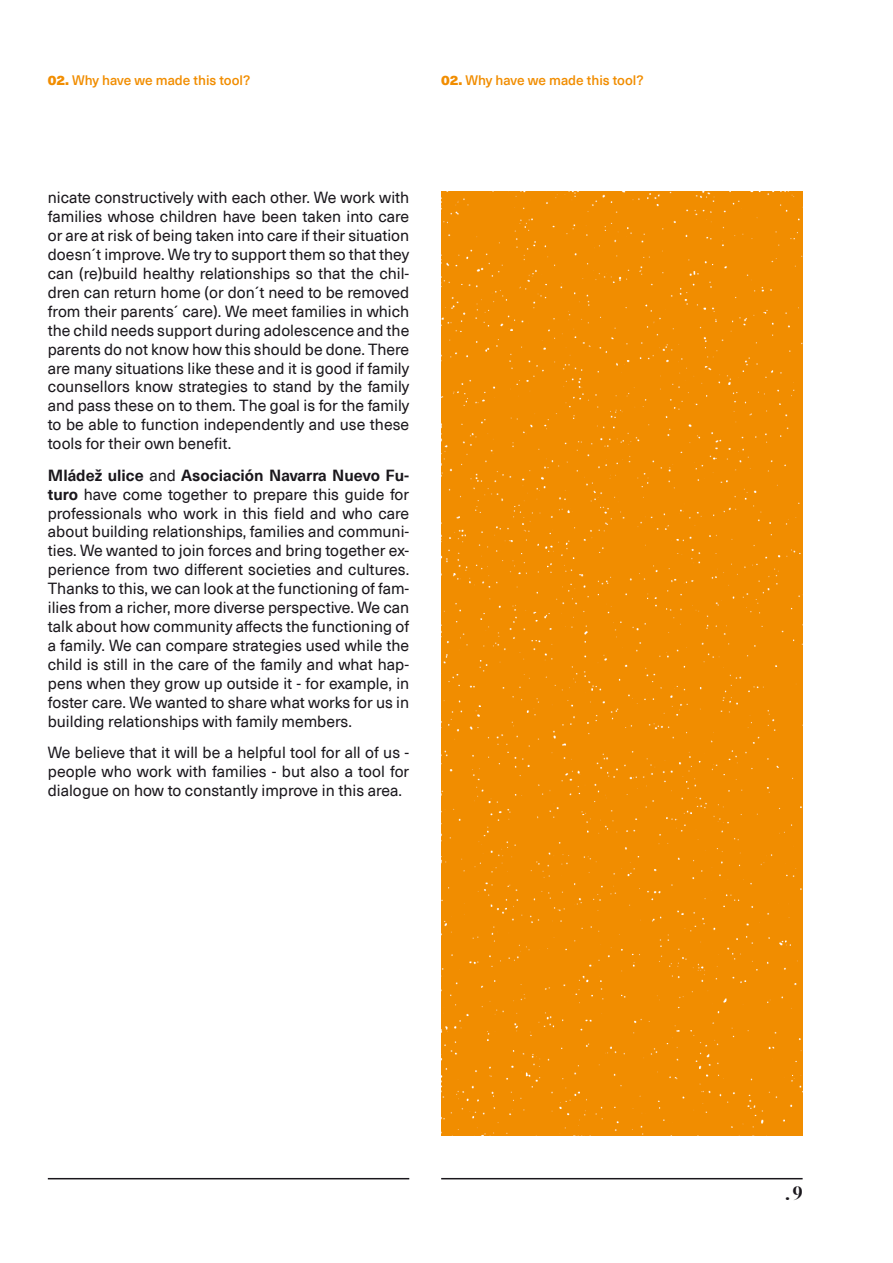
<style>
.page{position:relative;width:893px;height:1263px;background:#fff}
.page>*{position:absolute;margin:0;border:0;box-sizing:border-box;transform-origin:0 0}
.t1{font:19.5px "Sliced Semi Bold Title";color:#1a171c}
.t2{font:15.75px/18.9px "Neue Haas Unica Pro";color:#1a171c;text-align:justify}
.t3{font:500 13.5px "Neue Haas Unica Pro";color:#f18d00}
.s1{font-weight:900}
.s2{font-weight:700}
</style>
<div class="page">
<div style="left:441px;top:191px;width:362px;height:944px;background:#f18d00"></div>
<hr style="left:48px;top:1178px;width:361px;height:1px;background:#1a171c">
<hr style="left:441px;top:1178px;width:362px;height:1px;background:#1a171c">
<p class="t3" style="left:48px;top:72px;width:204px"><span class="s1">02.</span> Why have we made this tool?</p>
<p class="t3" style="left:441px;top:72px;width:204px"><span class="s1">02.</span> Why have we made this tool?</p>
<p class="t2" style="left:48px;top:189px;width:363px">nicate constructively with each other. We work with families whose children have been taken into care or are at risk of being taken into care if their situation doesn´t improve. We try to support them so that they can (re)build healthy relationships so that the chil&shy;dren can return home (or don´t need to be removed from their parents´ care). We meet families in which the child needs support during adolescence and the parents do not know how this should be done. There are many situations like these and it is good if family counsellors know strategies to stand by the family and pass these on to them. The goal is for the family to be able to function independently and use these tools for their own benefit.</p>
<p class="t2" style="left:48px;top:466px;width:363px"><span class="s2">Mládež ulice</span> and <span class="s2">Asociación Navarra Nuevo Fu&shy;turo</span> have come together to prepare this guide for professionals who work in this field and who care about building relationships, families and communi&shy;ties. We wanted to join forces and bring together ex&shy;perience from two different societies and cultures.<br>Thanks to this, we can look at the functioning of fam&shy;ilies from a richer, more diverse perspective. We can talk about how community affects the functioning of a family. We can compare strategies used while the child is still in the care of the family and what hap&shy;pens when they grow up outside it - for example, in foster care. We wanted to share what works for us in building relationships with family members.</p>
<p class="t2" style="left:48px;top:743px;width:363px">We believe that it will be a helpful tool for all of us - people who work with families - but also a tool for dialogue on how to constantly improve in this area.</p>
<p class="t1" style="left:785px;top:1185px;width:19px">. 9</p>
</div>
